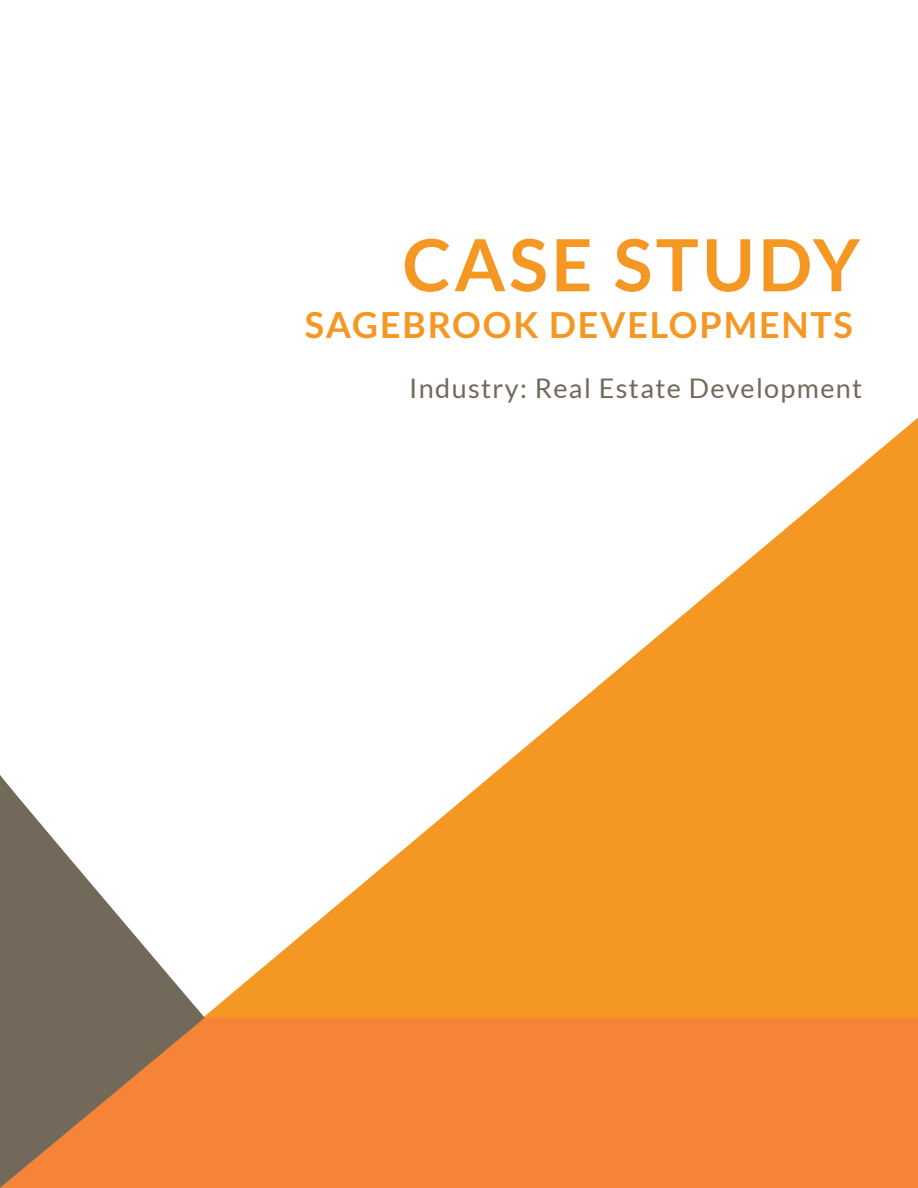
<style>
.page{position:relative;width:918px;height:1188px;background:#fff}
.page>*{position:absolute;margin:0;border:0;box-sizing:border-box;transform-origin:0 0}
.t1{font:700 72px "Lato";letter-spacing:.05em;color:#f59823}
.t2{font:700 36px "Lato";letter-spacing:.05em;color:#f59823}
.t3{font:27px "Lato";letter-spacing:.05em;color:#72695a}
</style>
<div class="page">
<svg style="left:205px;top:418px;width:713px;height:600px;fill:#f59828"></svg>
<div style="left:205px;top:1018px;width:713px;height:170px;background:#f58438"></div>
<svg style="left:0;top:775px;width:205px;height:413px"></svg>
<h1 class="t1" style="left:403px;top:224px;width:459px">CASE STUDY</h1>
<h2 class="t2" style="left:305px;top:305px;width:550px">SAGEBROOK DEVELOPMENTS</h2>
<p class="t3" style="left:409px;top:373px;width:455px">Industry: Real Estate Development</p>
</div>
